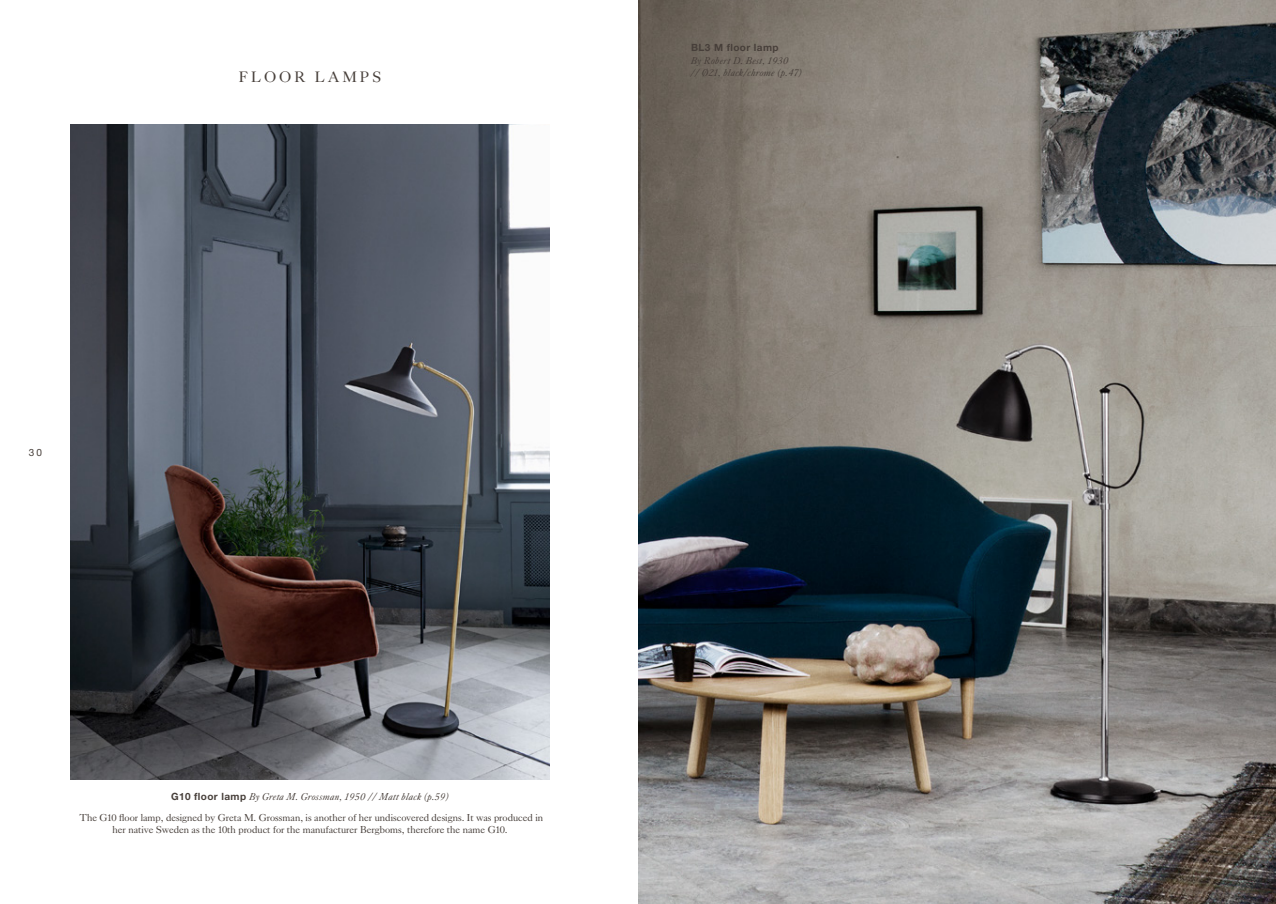
<style>
.page{position:relative;width:1276px;height:904px;background:#fff}
.page>*{position:absolute;margin:0;border:0;box-sizing:border-box;transform-origin:0 0}
.t1{font:15px "Kings Caslon Display Typo";letter-spacing:.2em;color:#473f3a}
.t2{font:10px/12.5px "Kings Caslon Display Typo";color:#473f3a;text-align:center}
.t3{font:italic 10px/12.5px "Kings Caslon Display Typo";letter-spacing:.04em;color:#473f3a}
.t4{font:700 10px "Helvetica Neue LT Std";letter-spacing:.04em;color:#473f3a}
.t5{font:10px "Helvetica Neue LT Std";color:#473f3a}
.s1{font-family:"Helvetica Neue LT Std";font-weight:700;font-style:normal}
</style>
<div class="page">
<img style="left:71px;top:124px;width:478px;height:656px">
<img style="left:638px;top:0;width:638px;height:904px">
<h1 class="t1" style="left:239px;top:68px;width:144px">FLOOR LAMPS</h1>
<p class="t5" style="left:29px;top:446px;width:15px">30</p>
<p class="t3" style="left:171px;top:790px;width:279px"><span class="s1">G10 floor lamp</span> By Greta M. Grossman, 1950 // Matt black (p.59)</p>
<p class="t2" style="left:79px;top:811px;width:465px">The G10 floor lamp, designed by Greta M. Grossman, is another of her undiscovered designs. It was produced in her native Sweden as the 10th product for the manufacturer Bergboms, therefore the name G10.</p>
<p class="t4" style="left:691px;top:42px;width:89px">BL3 M floor lamp</p>
<p class="t3" style="left:691px;top:54px;width:112px">By Robert D. Best, 1930<br>// Ø21, black/chrome (p.47)</p>
</div>
